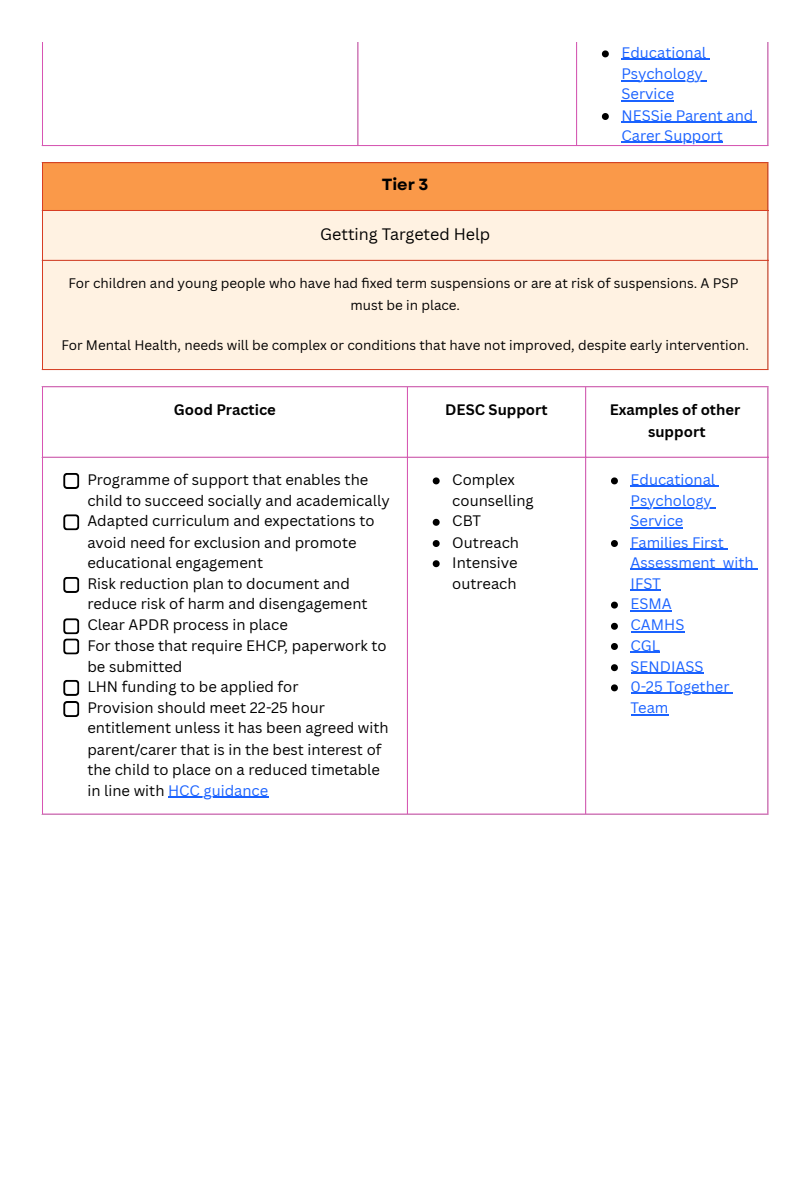
<style>
.page{position:relative;width:810px;height:1181px;background:#fff}
.page>*{position:absolute;margin:0;border:0;box-sizing:border-box;transform-origin:0 0}
.t1{font:16.2px "Canva Sans";color:#000}
.t2{font:700 16.2px "Garet";color:#000}
.t3{font:14.85px/20.7px "Canva Sans";color:#000}
.t4{font:14.85px/20.7px "Canva Sans";color:#1a62ff}
.t5{font:700 14.85px/22.2px "Canva Sans";color:#000;text-align:center}
.t6{font:13.5px/22.2px "Canva Sans";color:#000;text-align:center}
.s1{color:#1a62ff}
</style>
<div class="page">
<svg style="left:602px;top:50px;width:7px;height:7px"></svg>
<hr style="left:622px;top:59px;width:84px;height:1px;background:#1a62ff">
<hr style="left:622px;top:80px;width:81px;height:1px;background:#1a62ff">
<hr style="left:622px;top:100px;width:52px;height:1px;background:#1a62ff">
<svg style="left:602px;top:113px;width:7px;height:7px"></svg>
<hr style="left:622px;top:121px;width:131px;height:2px;background:#1a62ff">
<hr style="left:622px;top:142px;width:101px;height:1px;background:#1a62ff">
<hr style="left:42px;top:42px;width:1px;height:103px;background:#d854b3">
<hr style="left:357px;top:42px;width:1px;height:103px;background:#d854b3">
<hr style="left:576px;top:42px;width:1px;height:103px;background:#d854b3">
<hr style="left:767px;top:42px;width:1px;height:103px;background:#d854b3">
<hr style="left:42px;top:42px;width:726px;height:1px;background:#d854b3">
<hr style="left:42px;top:145px;width:726px;height:1px;background:#d854b3">
<div style="left:42px;top:162px;width:726px;height:49px;background:#fa9949"></div>
<div style="left:43px;top:211px;width:724px;height:158px;background:#fff2e2"></div>
<hr style="left:42px;top:163px;width:1px;height:206px;background:#d83e23">
<hr style="left:767px;top:163px;width:1px;height:206px;background:#d83e23">
<hr style="left:42px;top:162px;width:726px;height:1px;background:#d83e23">
<hr style="left:42px;top:210px;width:726px;height:1px;background:#d83e23">
<hr style="left:42px;top:260px;width:726px;height:1px;background:#d83e23">
<hr style="left:42px;top:369px;width:726px;height:1px;background:#d83e23">
<svg style="left:63px;top:473px;width:16px;height:16px"></svg>
<svg style="left:63px;top:514px;width:16px;height:16px"></svg>
<svg style="left:63px;top:577px;width:16px;height:16px"></svg>
<svg style="left:63px;top:618px;width:16px;height:36px"></svg>
<hr style="left:168px;top:797px;width:100px;height:1px;background:#1a62ff">
<svg style="left:63px;top:680px;width:16px;height:37px"></svg>
<svg style="left:433px;top:477px;width:7px;height:7px"></svg>
<svg style="left:433px;top:519px;width:7px;height:7px"></svg>
<svg style="left:433px;top:540px;width:7px;height:7px"></svg>
<svg style="left:433px;top:560px;width:7px;height:7px"></svg>
<svg style="left:611px;top:477px;width:7px;height:7px"></svg>
<hr style="left:631px;top:486px;width:84px;height:1px;background:#1a62ff">
<hr style="left:631px;top:507px;width:81px;height:1px;background:#1a62ff">
<hr style="left:631px;top:527px;width:52px;height:1px;background:#1a62ff">
<svg style="left:611px;top:540px;width:7px;height:7px"></svg>
<hr style="left:631px;top:548px;width:93px;height:1px;background:#1a62ff">
<hr style="left:631px;top:568px;width:123px;height:1px;background:#1a62ff">
<hr style="left:631px;top:590px;width:30px;height:1px;background:#1a62ff">
<svg style="left:611px;top:601px;width:7px;height:7px"></svg>
<hr style="left:631px;top:610px;width:41px;height:1px;background:#1a62ff">
<svg style="left:611px;top:623px;width:7px;height:6px"></svg>
<hr style="left:631px;top:631px;width:53px;height:1px;background:#1a62ff">
<svg style="left:611px;top:643px;width:7px;height:7px"></svg>
<svg style="left:631px;top:651px;width:29px;height:1px"></svg>
<svg style="left:611px;top:664px;width:7px;height:7px"></svg>
<hr style="left:631px;top:672px;width:73px;height:1px;background:#1a62ff">
<svg style="left:611px;top:684px;width:7px;height:7px"></svg>
<hr style="left:631px;top:693px;width:99px;height:1px;background:#1a62ff">
<hr style="left:631px;top:714px;width:38px;height:1px;background:#1a62ff">
<hr style="left:42px;top:387px;width:1px;height:426px;background:#d854b3">
<hr style="left:407px;top:387px;width:1px;height:426px;background:#d854b3">
<hr style="left:585px;top:387px;width:1px;height:426px;background:#d854b3">
<hr style="left:767px;top:387px;width:1px;height:426px;background:#d854b3">
<hr style="left:42px;top:386px;width:726px;height:1px;background:#d854b3">
<hr style="left:42px;top:456px;width:726px;height:1px;background:#d854b3">
<hr style="left:42px;top:813px;width:726px;height:1px;background:#d854b3">
<p class="t4" style="left:622px;top:42px;width:86px">Educational<br>Psychology<br>Service</p>
<p class="t4" style="left:622px;top:105px;width:133px;line-height:20.2px">NESSie Parent and<br>Carer Support</p>
<p class="t2" style="left:382px;top:173px;width:48px">Tier 3</p>
<p class="t1" style="left:320px;top:223px;width:172px">Getting Targeted Help</p>
<p class="t6" style="left:69px;top:272px;width:672px">For children and young people who have had fixed term suspensions or are at risk of suspensions. A PSP must be in place.</p>
<p class="t6" style="left:61px;top:333px;width:689px">For Mental Health, needs will be complex or conditions that have not improved, despite early intervention.</p>
<p class="t5" style="left:174px;top:397px;width:104px">Good Practice</p>
<p class="t5" style="left:445px;top:397px;width:104px">DESC Support</p>
<p class="t5" style="left:610px;top:397px;width:132px">Examples of other support</p>
<p class="t3" style="left:87px;top:468px;width:304px;line-height:21.1px">Programme of support that enables the child to succeed socially and academically</p>
<p class="t3" style="left:87px;top:510px;width:289px">Adapted curriculum and expectations to avoid need for exclusion and promote educational engagement</p>
<p class="t3" style="left:87px;top:573px;width:282px;line-height:20.2px">Risk reduction plan to document and reduce risk of harm and disengagement</p>
<p class="t3" style="left:87px;top:614px;width:202px">Clear APDR process in place</p>
<p class="t3" style="left:87px;top:634px;width:301px;line-height:21.1px">For those that require EHCP, paperwork to be submitted</p>
<p class="t3" style="left:87px;top:675px;width:213px">LHN funding to be applied for</p>
<p class="t3" style="left:87px;top:697px;width:303px">Provision should meet 22-25 hour entitlement unless it has been agreed with parent/carer that is in the best interest of the child to place on a reduced timetable in line with <span class="s1">HCC guidance</span></p>
<p class="t3" style="left:452px;top:468px;width:83px;line-height:21.1px">Complex counselling</p>
<p class="t3" style="left:452px;top:510px;width:30px">CBT</p>
<p class="t3" style="left:452px;top:531px;width:68px">Outreach</p>
<p class="t3" style="left:452px;top:551px;width:67px;line-height:21.1px">Intensive outreach</p>
<p class="t4" style="left:631px;top:469px;width:86px">Educational<br>Psychology<br>Service</p>
<p class="t4" style="left:631px;top:531px;width:125px">Families First<br>Assessment with<br>IFST</p>
<p class="t4" style="left:631px;top:593px;width:43px">ESMA</p>
<p class="t4" style="left:631px;top:614px;width:55px">CAMHS</p>
<p class="t4" style="left:631px;top:634px;width:31px">CGL</p>
<p class="t4" style="left:631px;top:655px;width:74px">SENDIASS</p>
<p class="t4" style="left:631px;top:675px;width:100px;line-height:21.1px">0-25 Together<br>Team</p>
</div>
